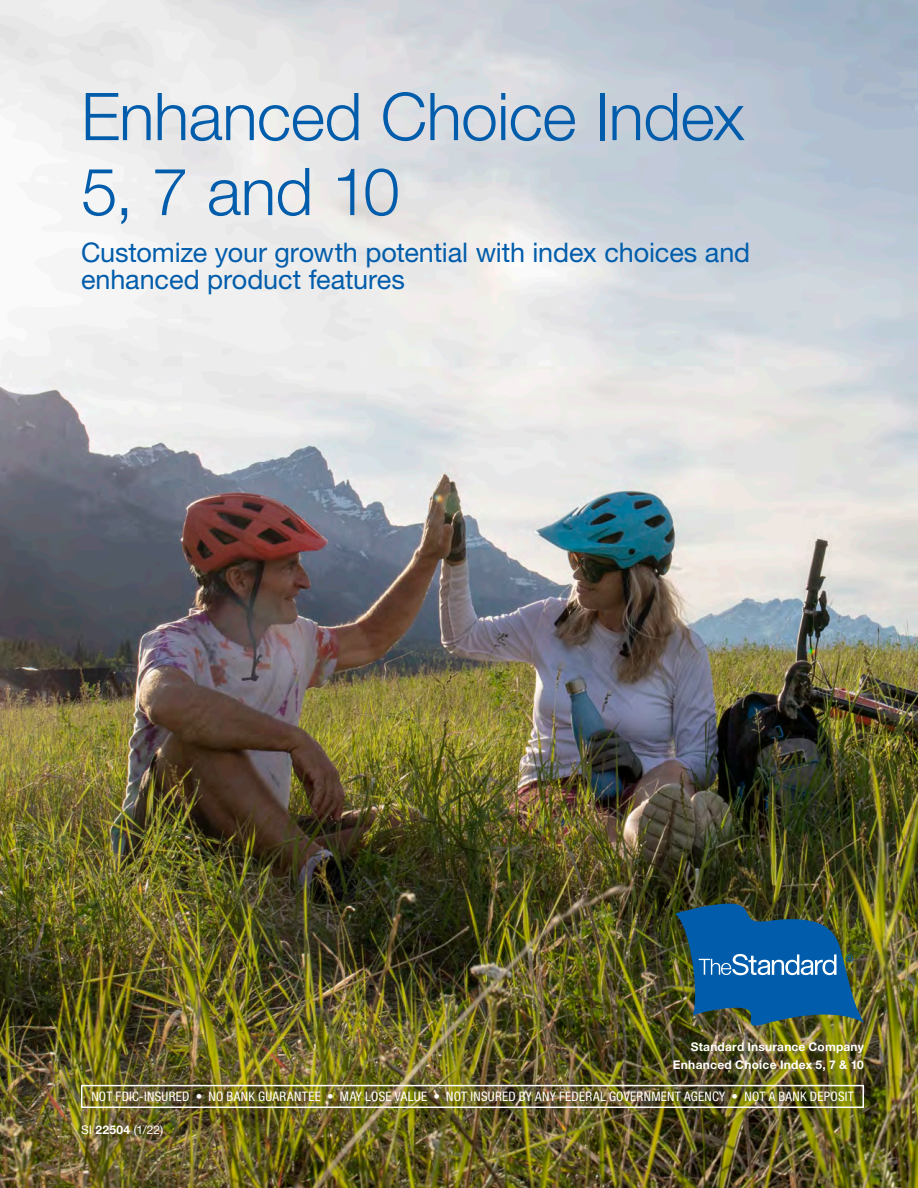
<style>
.page{position:relative;width:918px;height:1188px;background:#fff}
.page>*{position:absolute;margin:0;border:0;box-sizing:border-box;transform-origin:0 0}
.t1{font:300 66px/75px "Helvetica Neue LT Std";letter-spacing:-.01em;color:#015dab}
.t2{font:27px/27px "Helvetica Neue LT Std";letter-spacing:-.005em;color:#015dab}
.t3{font:condensed 13.2px "Helvetica Neue LT Std";letter-spacing:.02em;color:#fff}
.t4{font:700 12px/18.9px "Helvetica Neue LT Std";letter-spacing:.015em;color:#fff;text-align:right}
.t5{font:12px "Helvetica Neue LT Std";color:#fff}
.s1{font-weight:700}
</style>
<div class="page">
<img style="left:0;top:0;width:918px;height:1188px">
<img style="left:675px;top:901px;width:189px;height:132px">
<div style="left:81px;top:1085px;width:783px;height:23px;border:2px solid #fff"></div>
<h1 class="t1" style="left:81px;top:78px;width:665px">Enhanced Choice Index<br>5, 7 and 10</h1>
<h2 class="t2" style="left:81px;top:239px;width:671px">Customize your growth potential with index choices and enhanced product features</h2>
<p class="t4" style="left:673px;top:1037px;width:193px">Standard Insurance Company<br>Enhanced Choice Index 5, 7 &amp; 10</p>
<p class="t3" style="left:91px;top:1089px;width:764px">NOT FDIC-INSURED • NO BANK GUARANTEE • MAY LOSE VALUE • NOT INSURED BY ANY FEDERAL GOVERNMENT AGENCY • NOT A BANK DEPOSIT</p>
<p class="t5" style="left:81px;top:1123px;width:84px">SI <span class="s1">22504</span> (1/22)</p>
</div>
